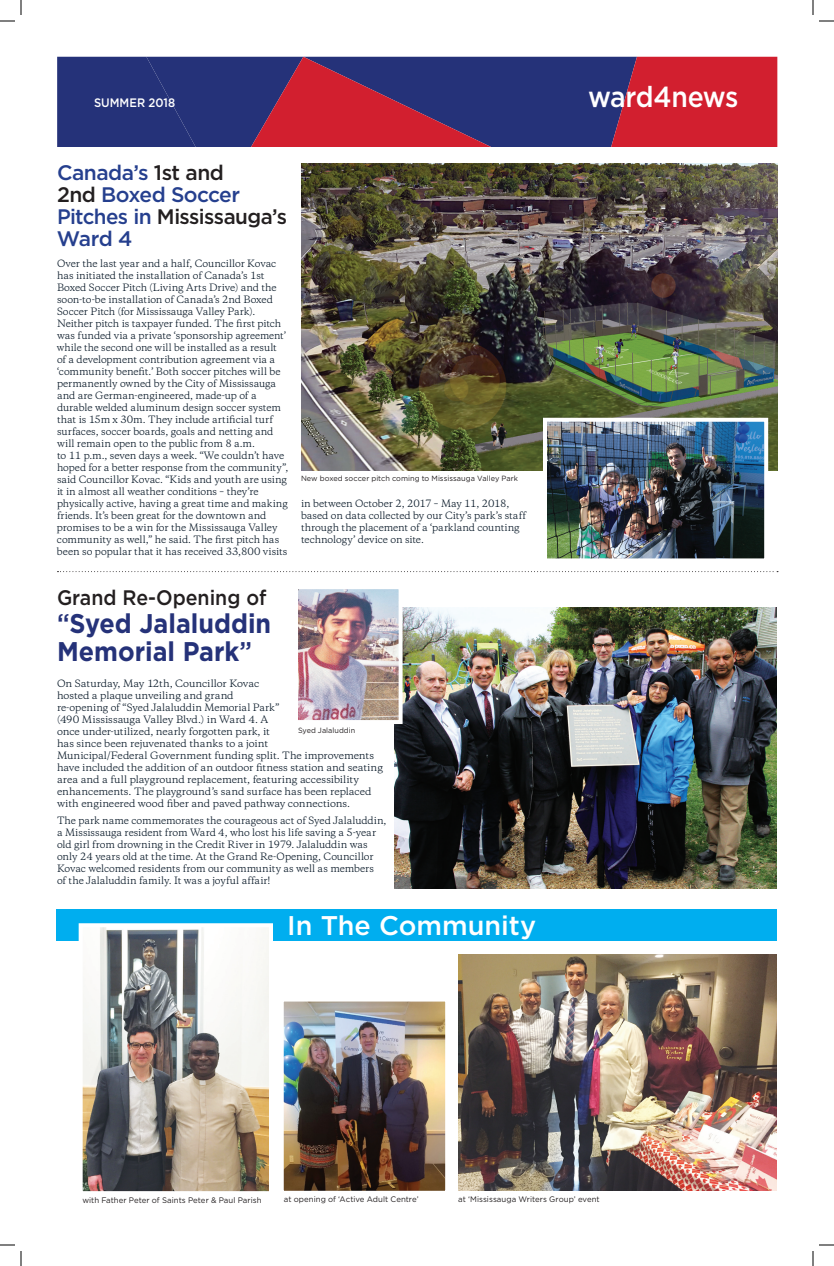
<style>
.page{position:relative;width:834px;height:1266px;background:#fff}
.page>*{position:absolute;margin:0;border:0;box-sizing:border-box;transform-origin:0 0}
.t1{font:500 29px "Gotham";letter-spacing:-.02em;color:#fff;scale:.92 1}
.t2{font:700 27px/28px "Gotham";color:#253279;scale:.93 1}
.t3{font:500 27px "Gotham";color:#fff}
.t4{font:500 21px/22px "Gotham";letter-spacing:-.03em;color:#253f8e}
.t5{font:500 21px "Gotham";color:#231f20;scale:.93 1}
.t6{font:500 12.3px "Gotham";color:#fff;scale:.92 1}
.t7{font:9.5px/12px "Copernicus";letter-spacing:-.005em;color:#0a1a29}
.t8{font:8px "Gotham";color:#231f20}
.t9{font:7.5px "Gotham";letter-spacing:.005em;color:#231f20}
.t10{font:7.5px "Gotham";letter-spacing:.005em;color:#231f20;scale:.96 1}
.s1{color:#231f20}
.s2{font-weight:500}
</style>
<div class="page">
<div style="left:56px;top:910px;width:721px;height:31px;background:#00aeef"></div>
<svg style="left:57px;top:57px;width:720px;height:90px;background:#652b5e"></svg>
<svg style="left:58px;top:571px;width:720px;height:1px"></svg>
<img style="left:301px;top:163px;width:477px;height:307px">
<img style="left:458px;top:954px;width:319px;height:236px">
<img style="left:548px;top:423px;width:215px;height:134px">
<div style="left:543px;top:418px;width:225px;height:144px;border:4px solid #fff"></div>
<img style="left:84px;top:928px;width:184px;height:262px">
<div style="left:79px;top:923px;width:194px;height:272px;border:4px solid #fff"></div>
<img style="left:285px;top:1003px;width:159px;height:187px">
<div style="left:280px;top:998px;width:169px;height:197px;border:4px solid #fff"></div>
<img style="left:395px;top:607px;width:382px;height:281px">
<img style="left:299px;top:590px;width:99px;height:129px">
<div style="left:294px;top:585px;width:109px;height:139px;border:4px solid #fff"></div>
<svg style="left:0;top:0;width:22px;height:22px"></svg>
<svg style="left:0;top:1244px;width:22px;height:22px"></svg>
<svg style="left:812px;top:0;width:22px;height:22px"></svg>
<svg style="left:812px;top:1244px;width:22px;height:22px"></svg>
<p class="t6" style="left:94px;top:95px;width:90px">SUMMER 2018</p>
<h3 class="t4" style="left:57px;top:161px;width:232px">Canada’s <span class="s1">1st and<br>2nd</span> Boxed Soccer<br>Pitches in <span class="s1">Mississauga’s<br></span>Ward 4</h3>
<p class="t7" style="left:57px;top:257px;width:233px">Over the last year and a half, Councillor Kovac has initiated the installation of Canada’s 1st Boxed Soccer Pitch (Living Arts Drive) and the soon-to-be installation of Canada’s 2nd Boxed Soccer Pitch (for Mississauga Valley Park).<br>Neither pitch is taxpayer funded. The first pitch was funded via a private ‘sponsorship agreement’ while the second one will be installed as a result<br>of a development contribution agreement via a ‘community benefit.’ Both soccer pitches will be permanently owned by the City of Mississauga and are German-engineered, made-up of a durable welded aluminum design soccer system that is 15m x 30m. They include artificial turf surfaces, soccer boards, goals and netting and will remain open to the public from 8 a.m.<br>to 11 p.m., seven days a week. “We couldn’t have hoped for a better response from the community”, said Councillor Kovac. “Kids and youth are using it in almost all weather conditions – they’re physically active, having a great time and making friends. It’s been great for the downtown and promises to be a win for the Mississauga Valley community as well,” he said. The first pitch has been so popular that it has received 33,800 visits</p>
<h3 class="t5" style="left:57px;top:584px;width:227px">Grand Re-Opening of</h3>
<h2 class="t2" style="left:57px;top:609px;width:232px"><span class="s2">“</span>Syed Jalaluddin<br>Memorial Park<span class="s2">”</span></h2>
<p class="t9" style="left:301px;top:474px;width:219px">New boxed soccer pitch coming to Mississauga Valley Park</p>
<p class="t7" style="left:301px;top:498px;width:227px">in between October 2, 2017 – May 11, 2018, based on data collected by our City’s park’s staff through the placement of a ‘parkland counting technology’ device on site.</p>
<p class="t7" style="left:57px;top:678px;width:327px">On Saturday, May 12th, Councillor Kovac<br>hosted a plaque unveiling and grand<br>re-opening of “Syed Jalaluddin Memorial Park”<br>(490 Mississauga Valley Blvd.) in Ward 4. A<br>once under-utilized, nearly forgotten park, it<br>has since been rejuvenated thanks to a joint<br>Municipal/Federal Government funding split. The improvements have included the addition of an outdoor fitness station and seating area and a full playground replacement, featuring accessibility enhancements. The playground’s sand surface has been replaced with engineered wood fiber and paved pathway connections.</p>
<p class="t7" style="left:57px;top:814px;width:331px">The park name commemorates the courageous act of Syed Jalaluddin, a Mississauga resident from Ward 4, who lost his life saving a 5-year old girl from drowning in the Credit River in 1979. Jalaluddin was only 24 years old at the time. At the Grand Re-Opening, Councillor Kovac welcomed residents from our community as well as members<br>of the Jalaluddin family. It was a joyful affair!</p>
<p class="t10" style="left:298px;top:725px;width:61px">Syed Jalaluddin</p>
<h2 class="t3" style="left:287px;top:908px;width:250px">In The Community</h2>
<h1 class="t1" style="left:588px;top:78px;width:165px">ward4news</h1>
<p class="t8" style="left:83px;top:1195px;width:181px">with Father Peter of Saints Peter &amp; Paul Parish</p>
<p class="t8" style="left:284px;top:1194px;width:136px">at opening of ‘Active Adult Centre’</p>
<p class="t8" style="left:458px;top:1194px;width:143px">at ‘Mississauga Writers Group’ event</p>
</div>
